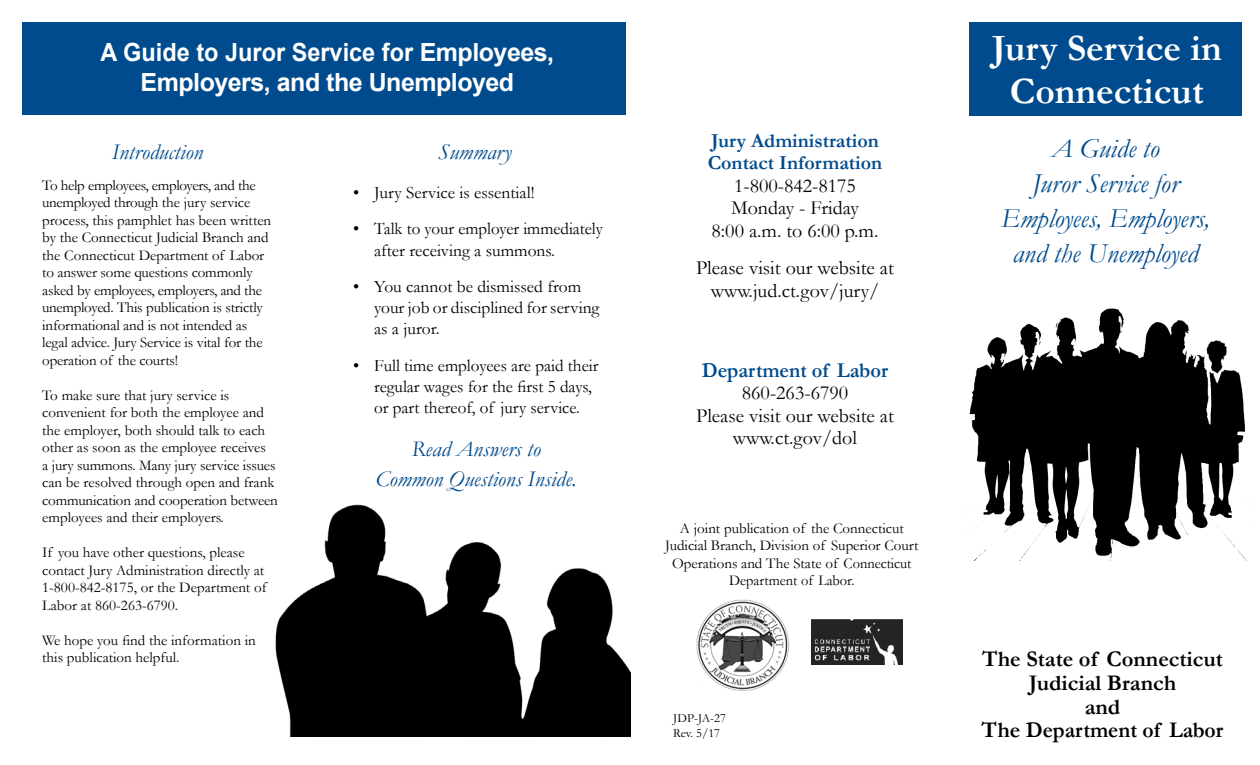
<style>
.page{position:relative;width:1260px;height:765px;background:#fff}
.page>*{position:absolute;margin:0;border:0;box-sizing:border-box;transform-origin:0 0}
.t1{font:700 37.5px/42.5px "Garamond";color:#fff;text-align:center}
.t2{font:italic 27.5px/35px "Garamond";color:#004b8d;text-align:center}
.t3{font:700 25px/30px "Arial";letter-spacing:-.02em;color:#fff;text-align:center;scale:.94 1}
.t4{font:700 22.5px/23.8px "Garamond";color:#000;text-align:center}
.t5{font:italic 22.5px/30px "Garamond";color:#004b8d;text-align:center}
.t6{font:700 21.25px "Garamond";color:#004b8d;scale:.96 1}
.t7{font:20px/22.5px "Garamond";color:#000;text-align:center}
.t8{font:700 20px/22.5px "Garamond";color:#004b8d}
.t9{font:17.5px/21.2px "Garamond";color:#000}
.t10{font:15px/17.5px "Garamond";color:#000}
.t11{font:12.5px/15px "Garamond";color:#000}
</style>
<div class="page">
<img style="left:275px;top:504px;width:355px;height:232px">
<img style="left:811px;top:620px;width:92px;height:45px">
<img style="left:696px;top:599px;width:93px;height:91px">
<img style="left:967px;top:308px;width:280px;height:253px">
<div style="left:969px;top:23px;width:273px;height:93px;background:#004b8d"></div>
<div style="left:22px;top:22px;width:603px;height:93px;background:#004b8d"></div>
<h3 class="t3" style="left:101px;top:38px;width:484px">A Guide to Juror Service for Employees,<br>Employers, and the Unemployed</h3>
<h3 class="t5" style="left:112px;top:137px;width:93px">Introduction</h3>
<h3 class="t5" style="left:438px;top:137px;width:75px">Summary</h3>
<p class="t9" style="left:353px;top:182px;width:183px">• Jury Service is essential!</p>
<p class="t9" style="left:374px;top:218px;width:230px;text-indent:-21px">• Talk to your employer immediately after receiving a summons.</p>
<p class="t9" style="left:374px;top:275px;width:227px;text-indent:-21px">• You cannot be dismissed from your job or disciplined for serving as a juror.</p>
<p class="t9" style="left:374px;top:354px;width:226px;text-indent:-21px">• Full time employees are paid their regular wages for the first 5 days, or part thereof, of jury service.</p>
<p class="t10" style="left:42px;top:176px;width:231px">To help employees, employers, and the unemployed through the jury service process, this pamphlet has been written by the Connecticut Judicial Branch and the Connecticut Department of Labor to answer some questions commonly asked by employees, employers, and the unemployed. This publication is strictly informational and is not intended as legal advice. Jury Service is vital for the operation of the courts!</p>
<p class="t10" style="left:42px;top:386px;width:237px">To make sure that jury service is convenient for both the employee and the employer, both should talk to each other as soon as the employee receives<br>a jury summons. Many jury service issues can be resolved through open and frank communication and cooperation between employees and their employers.</p>
<p class="t10" style="left:42px;top:544px;width:226px">If you have other questions, please contact Jury Administration directly at 1-800-842-8175, or the Department of Labor at 860-263-6790.</p>
<p class="t10" style="left:42px;top:631px;width:215px">We hope you find the information in this publication helpful.</p>
<h3 class="t5" style="left:376px;top:434px;width:203px">Read Answers to<br>Common Questions Inside.</h3>
<h3 class="t8" style="left:708px;top:129px;width:176px">Jury Administration<br>Contact Information</h3>
<h3 class="t7" style="left:712px;top:174px;width:168px">1-800-842-8175<br>Monday - Friday<br>8:00 a.m. to 6:00 p.m.</h3>
<h3 class="t7" style="left:696px;top:256px;width:199px">Please visit our website at www.jud.ct.gov/jury/</h3>
<h3 class="t6" style="left:702px;top:356px;width:196px">Department of Labor</h3>
<h3 class="t7" style="left:696px;top:381px;width:199px">860-263-6790<br>Please visit our website at www.ct.gov/dol</h3>
<p class="t10" style="left:665px;top:519px;width:255px;text-align:center">A joint publication of the Connecticut Judicial Branch, Division of Superior Court Operations and The State of Connecticut Department of Labor.</p>
<p class="t11" style="left:673px;top:710px;width:54px">JDP-JA-27<br>Rev. 5/17</p>
<h1 class="t1" style="left:992px;top:27px;width:231px">Jury Service in<br>Connecticut</h1>
<h2 class="t2" style="left:1001px;top:130px;width:210px">A Guide to<br>Juror Service for<br>Employees, Employers, and the Unemployed</h2>
<h3 class="t4" style="left:982px;top:647px;width:243px">The State of Connecticut<br>Judicial Branch<br>and<br>The Department of Labor</h3>
</div>
